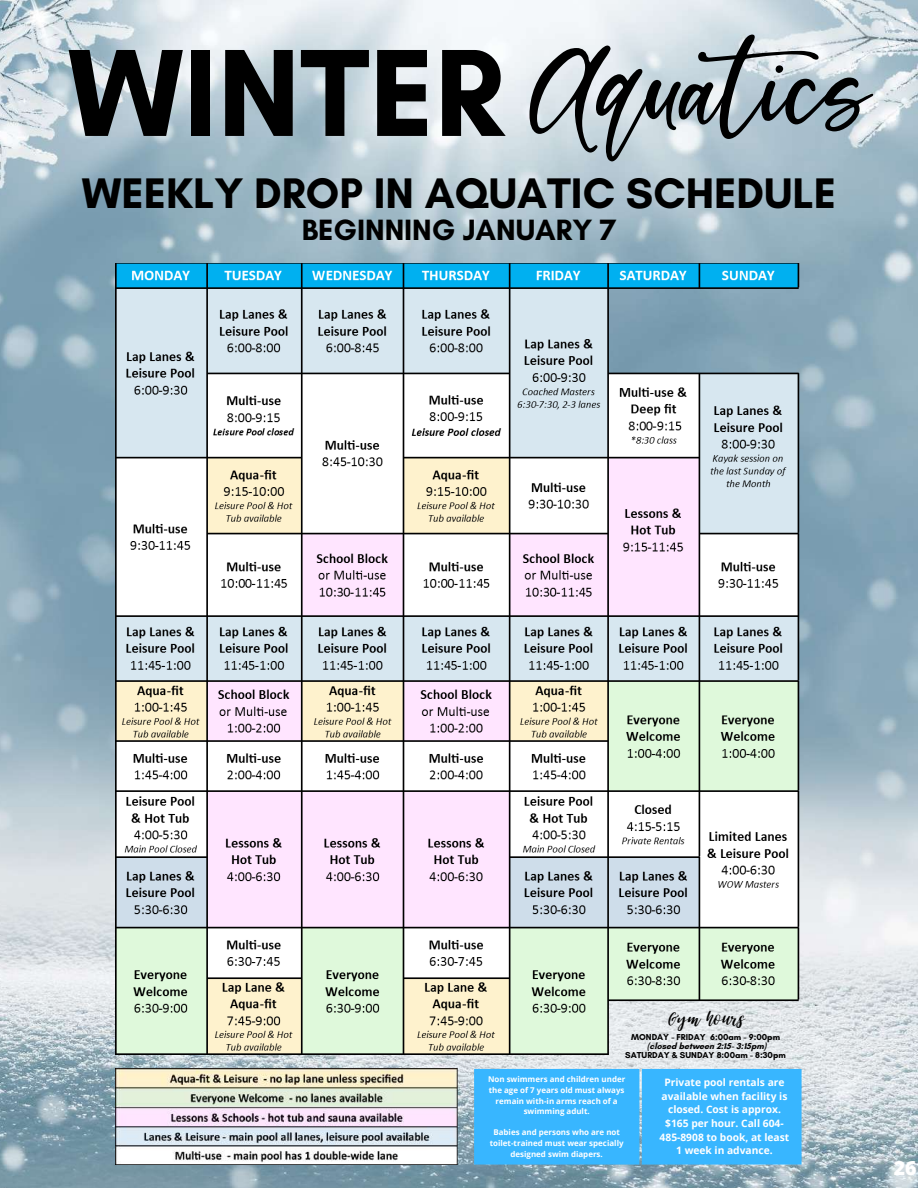
<style>
.page{position:relative;width:918px;height:1188px;background:#fff}
.page>*{position:absolute;margin:0;border:0;box-sizing:border-box;transform-origin:0 0}
.t1{font:700 126.45px "Glacial Indifference";color:#000}
.t2{font:118.05px "Vista La Diva";color:#000}
.t3{font:700 43.5px "Glacial Indifference";color:#000}
.t4{font:700 29.85px "Glacial Indifference";color:#000}
.t5{font:20.4px "Battery";color:#000}
.t6{font:800 19.5px "Open Sans";color:#fff}
.t7{font:700 10.2px/13.6px "Open Sans";color:#fff;text-align:center}
.t8{font:700 8.85px/8.9px "Glacial Indifference";color:#000;text-align:center}
.t9{font:700 7.95px/10.6px "Open Sans";color:#fff;text-align:center}
</style>
<div class="page">
<img style="left:0;top:0;width:918px;height:1188px">
<img style="left:115px;top:1069px;width:342px;height:96px">
<div style="left:475px;top:1070px;width:163px;height:94px;background:#38b6ff"></div>
<hr style="left:474px;top:1071px;width:2px;height:92px;background:#38b6ff">
<hr style="left:637px;top:1071px;width:2px;height:92px;background:#38b6ff">
<hr style="left:476px;top:1163px;width:161px;height:2px;background:#38b6ff">
<hr style="left:476px;top:1069px;width:161px;height:2px;background:#38b6ff">
<div style="left:643px;top:1070px;width:158px;height:94px;background:#38b6ff"></div>
<hr style="left:642px;top:1071px;width:2px;height:92px;background:#38b6ff">
<svg style="left:637px;top:1163px;width:7px;height:2px"></svg>
<hr style="left:800px;top:1071px;width:2px;height:92px;background:#38b6ff">
<hr style="left:644px;top:1163px;width:156px;height:2px;background:#38b6ff">
<svg style="left:637px;top:1069px;width:7px;height:2px"></svg>
<hr style="left:644px;top:1069px;width:156px;height:2px;background:#38b6ff">
<img style="left:115px;top:263px;width:698px;height:791px">
<h1 class="t1" style="left:68px;top:16px;width:438px">WINTER</h1>
<h2 class="t2" style="left:532px;top:7px;width:340px">Aquatics</h2>
<h3 class="t3" style="left:82px;top:166px;width:756px">WEEKLY DROP IN AQUATIC SCHEDULE</h3>
<h3 class="t4" style="left:302px;top:212px;width:316px">BEGINNING JANUARY 7</h3>
<h3 class="t5" style="left:669px;top:1006px;width:78px">Gym hours</h3>
<p class="t8" style="left:625px;top:1032px;width:162px">MONDAY - FRIDAY 6:00am - 9:00pm (closed between 2:15- 3:15pm)<br>SATURDAY &amp; SUNDAY 8:00am - 8:30pm</p>
<p class="t9" style="left:488px;top:1074px;width:139px">Non swimmers and children under the age of 7 years old must always remain with-in arms reach of a swimming adult.</p>
<p class="t9" style="left:490px;top:1127px;width:135px">Babies and persons who are not toilet-trained must wear specially designed swim diapers.</p>
<p class="t7" style="left:660px;top:1075px;width:131px">Private pool rentals are available when facility is closed. Cost is approx. $165 per hour. Call 604-<br>485-8908 to book, at least<br>1 week in advance.</p>
<h3 class="t6" style="left:894px;top:1155px;width:24px">26</h3>
</div>
